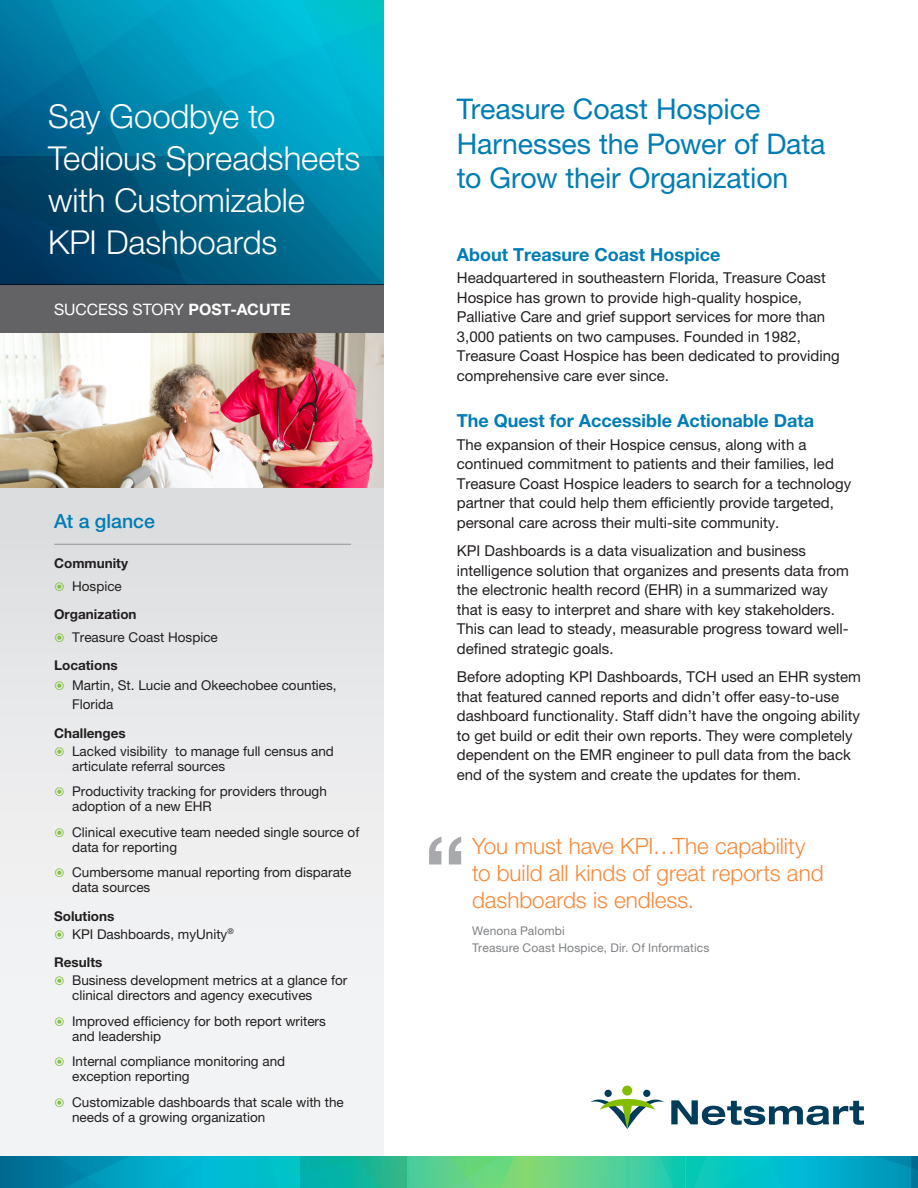
<style>
.page{position:relative;width:918px;height:1188px;background:#fff}
.page>*{position:absolute;margin:0;border:0;box-sizing:border-box;transform-origin:0 0}
.t1{font:500 99px "Helvetica Neue LT Pro";color:#a8a9ad}
.t2{font:300 33px/42px "Helvetica Neue LT Pro";letter-spacing:-.005em;color:#fff}
.Title_right_column{font:28.5px/34.2px "Helvetica Neue LT Pro";letter-spacing:-.005em;color:#007db5}
.Quotation{font:300 22.5px/27px "Helvetica Neue LT Pro";letter-spacing:-.005em;color:#f58a3b}
.t3{font:500 19.5px "Helvetica Neue LT Pro";color:#007db5}
.Subhead{font:700 18px "Helvetica Neue LT Pro";color:#007db5}
.t4{font:15.75px "Helvetica Neue LT Pro";color:#fff}
.Body_copy{font:15px/19.5px "Helvetica Neue LT Pro";color:#231f20}
.t5{font:13.5px/15px "Helvetica Neue LT Pro";color:#231f20}
.black_subhead_2{font:700 13.5px "Helvetica Neue LT Pro";color:#231f20}
.Quote_name{font:12px "Helvetica Neue LT Pro";letter-spacing:.015em;color:#808285}
.s1{font-weight:700}
</style>
<div class="page">
<div style="left:0;top:487px;width:383px;height:701px;background:linear-gradient(to bottom,#dedfe1,#f8f9fa)"></div>
<svg style="left:0;top:1157px;width:918px;height:31px;background:#1db6ac"></svg>
<div style="left:0;top:284px;width:383px;height:50px;background:#636366"></div>
<svg style="left:241px;top:186px;width:142px;height:98px;background:#007497"></svg>
<svg style="left:0;top:186px;width:241px;height:98px;background:#00486d"></svg>
<svg style="left:0;top:0;width:383px;height:186px;background:#008eb2"></svg>
<img style="left:0;top:333px;width:383px;height:154px">
<hr style="left:54px;top:544px;width:297px;height:1px;background:#939598">
<svg style="left:671px;top:1100px;width:193px;height:25px"></svg>
<div style="left:605px;top:1090px;width:7px;height:7px;background:#013d5b;border-radius:50%"></div>
<div style="left:643px;top:1090px;width:7px;height:7px;background:#013d5b;border-radius:50%"></div>
<svg style="left:590px;top:1094px;width:74px;height:35px"></svg>
<div style="left:622px;top:1086px;width:10px;height:10px;background:#84bd00;border-radius:50%"></div>
<svg style="left:55px;top:582px;width:9px;height:9px"></svg>
<svg style="left:55px;top:633px;width:9px;height:9px"></svg>
<svg style="left:55px;top:681px;width:9px;height:9px"></svg>
<svg style="left:55px;top:747px;width:9px;height:9px"></svg>
<svg style="left:55px;top:787px;width:9px;height:9px"></svg>
<svg style="left:55px;top:828px;width:9px;height:9px"></svg>
<svg style="left:55px;top:868px;width:9px;height:9px"></svg>
<svg style="left:55px;top:930px;width:9px;height:9px"></svg>
<svg style="left:55px;top:976px;width:9px;height:9px"></svg>
<svg style="left:55px;top:1017px;width:9px;height:9px"></svg>
<svg style="left:55px;top:1057px;width:9px;height:9px"></svg>
<svg style="left:55px;top:1098px;width:9px;height:9px"></svg>
<p class="t2" style="left:48px;top:95px;width:314px">Say Goodbye to<br>Tedious Spreadsheets with Customizable<br>KPI Dashboards</p>
<p class="t4" style="left:54px;top:300px;width:238px">SUCCESS STORY <span class="s1">POST-ACUTE</span></p>
<p class="t3" style="left:54px;top:509px;width:102px">At a glance</p>
<p class="black_subhead_2" style="left:54px;top:555px;width:75px">Community</p>
<p class="t5" style="left:72px;top:578px;width:51px">Hospice</p>
<p class="black_subhead_2" style="left:54px;top:606px;width:84px">Organization</p>
<p class="t5" style="left:72px;top:629px;width:147px">Treasure Coast Hospice</p>
<p class="black_subhead_2" style="left:54px;top:657px;width:65px">Locations</p>
<p class="t5" style="left:72px;top:675px;width:266px;line-height:19.5px">Martin, St. Lucie and Okeechobee counties,<br>Florida</p>
<p class="black_subhead_2" style="left:54px;top:725px;width:73px">Challenges</p>
<p class="t5" style="left:72px;top:743px;width:263px">Lacked visibility to manage full census and articulate referral sources</p>
<p class="t5" style="left:72px;top:784px;width:256px">Productivity tracking for providers through adoption of a new EHR</p>
<p class="t5" style="left:72px;top:824px;width:289px">Clinical executive team needed single source of data for reporting</p>
<p class="t5" style="left:72px;top:865px;width:281px">Cumbersome manual reporting from disparate data sources</p>
<p class="black_subhead_2" style="left:54px;top:908px;width:62px">Solutions</p>
<p class="t5" style="left:72px;top:926px;width:163px">KPI Dashboards, myUnity<sup>®</sup></p>
<p class="black_subhead_2" style="left:54px;top:954px;width:50px">Results</p>
<p class="t5" style="left:72px;top:973px;width:277px">Business development metrics at a glance for clinical directors and agency executives</p>
<p class="t5" style="left:72px;top:1013px;width:255px">Improved efficiency for both report writers and leadership</p>
<p class="t5" style="left:72px;top:1054px;width:215px">Internal compliance monitoring and exception reporting</p>
<p class="t5" style="left:72px;top:1094px;width:273px">Customizable dashboards that scale with the needs of a growing organization</p>
<p class="Title_right_column" style="left:457px;top:92px;width:370px">Treasure Coast Hospice<br>Harnesses the Power of Data to Grow their Organization</p>
<p class="Subhead" style="left:457px;top:243px;width:265px">About Treasure Coast Hospice</p>
<p class="Body_copy" style="left:457px;top:268px;width:384px">Headquartered in southeastern Florida, Treasure Coast Hospice has grown to provide high-quality hospice, Palliative Care and grief support services for more than 3,000 patients on two campuses. Founded in 1982, Treasure Coast Hospice has been dedicated to providing comprehensive care ever since.</p>
<p class="Subhead" style="left:457px;top:409px;width:359px">The Quest for Accessible Actionable Data</p>
<p class="Body_copy" style="left:457px;top:434px;width:396px">The expansion of their Hospice census, along with a continued commitment to patients and their families, led Treasure Coast Hospice leaders to search for a technology partner that could help them efficiently provide targeted, personal care across their multi-site community.</p>
<p class="Body_copy" style="left:457px;top:541px;width:394px">KPI Dashboards is a data visualization and business intelligence solution that organizes and presents data from the electronic health record (EHR) in a summarized way that is easy to interpret and share with key stakeholders.<br>This can lead to steady, measurable progress toward well&shy;defined strategic goals.</p>
<p class="Body_copy" style="left:457px;top:667px;width:406px">Before adopting KPI Dashboards, TCH used an EHR system that featured canned reports and didn’t offer easy-to-use dashboard functionality. Staff didn’t have the ongoing ability to get build or edit their own reports. They were completely dependent on the EMR engineer to pull data from the back end of the system and create the updates for them.</p>
<p class="t1" style="left:423px;top:813px;width:45px">“</p>
<p class="Quotation" style="left:472px;top:832px;width:353px">You must have KPI…The capability to build all kinds of great reports and dashboards is endless.</p>
<p class="Quote_name" style="left:472px;top:924px;width:94px">Wenona Palombi</p>
<p class="Quote_name" style="left:472px;top:940px;width:239px">Treasure Coast Hospice, Dir. Of Informatics</p>
</div>
